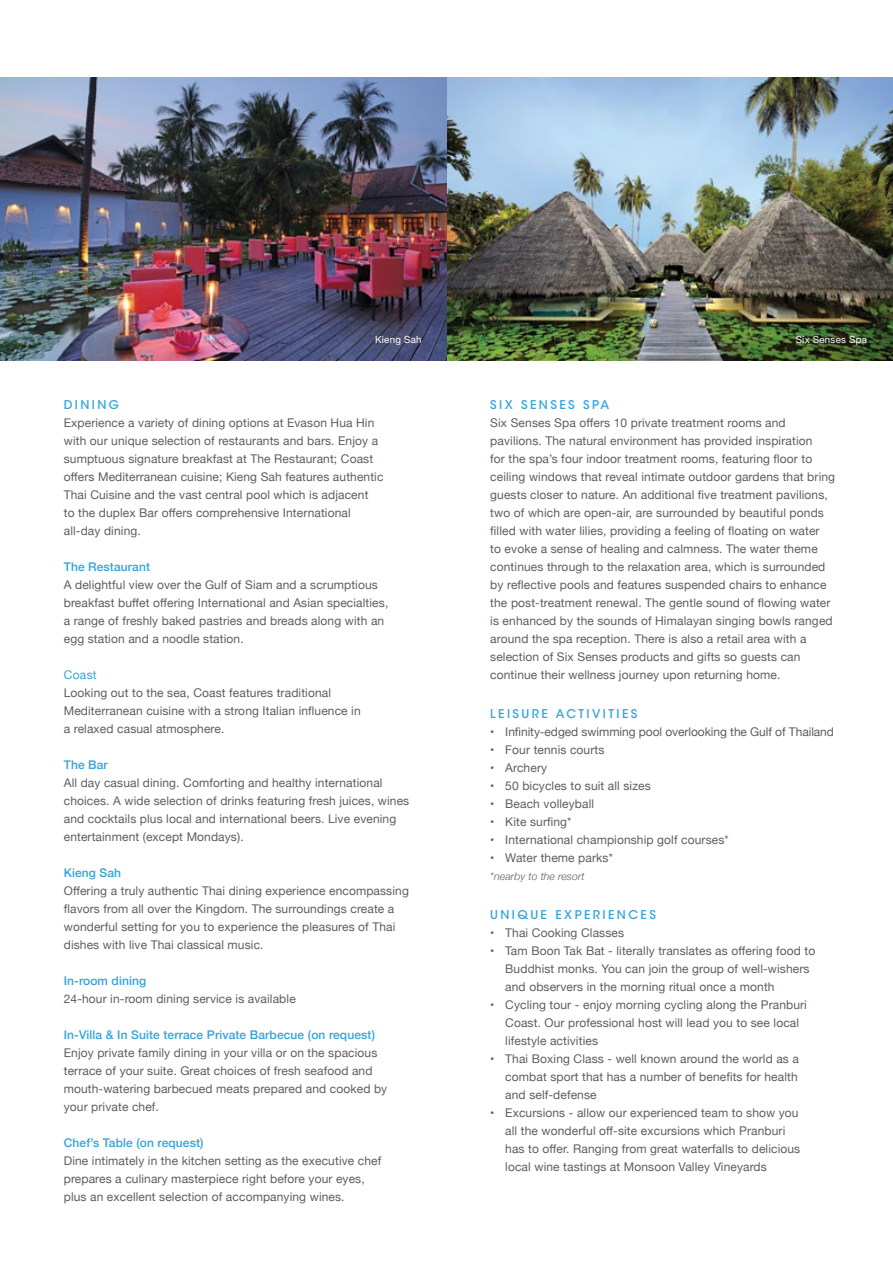
<style>
.page{position:relative;width:893px;height:1263px;background:#fff}
.page>*{position:absolute;margin:0;border:0;box-sizing:border-box;transform-origin:0 0}
.t1{font:12px/18px "Helvetica Neue";letter-spacing:.01em;color:#5c5e5e}
.t2{font:500 12px "Helvetica Neue";letter-spacing:.01em;color:#33a3dc}
.t3{font:500 12px "ITC Avant Garde Std";letter-spacing:.2em;color:#33a3dc}
.t4{font:12px "Helvetica Neue";letter-spacing:.025em;color:#33a3dc}
.t5{font:italic 300 10.5px "Helvetica Neue";letter-spacing:.01em;color:#5c5e5e}
.t6{font:9.75px "Helvetica Neue";letter-spacing:.025em;color:#fff}
</style>
<div class="page">
<img style="left:0;top:78px;width:893px;height:283px">
<img style="left:515px;top:246px;width:378px;height:115px">
<p class="t6" style="left:375px;top:332px;width:48px">Kieng Sah</p>
<p class="t6" style="left:796px;top:332px;width:73px">Six Senses Spa</p>
<p class="t3" style="left:64px;top:398px;width:57px">DINING</p>
<p class="t1" style="left:64px;top:415px;width:321px">Experience a variety of dining options at Evason Hua Hin with our unique selection of restaurants and bars. Enjoy a sumptuous signature breakfast at The Restaurant; Coast offers Mediterranean cuisine; Kieng Sah features authentic Thai Cuisine and the vast central pool which is adjacent<br>to the duplex Bar offers comprehensive International all-day dining.</p>
<p class="t2" style="left:64px;top:557px;width:88px">The Restaurant</p>
<p class="t1" style="left:64px;top:577px;width:326px">A delightful view over the Gulf of Siam and a scrumptious breakfast buffet offering International and Asian specialties, a range of freshly baked pastries and breads along with an egg station and a noodle station.</p>
<p class="t4" style="left:64px;top:666px;width:34px">Coast</p>
<p class="t1" style="left:64px;top:685px;width:298px">Looking out to the sea, Coast features traditional<br>Mediterranean cuisine with a strong Italian influence in a relaxed casual atmosphere.</p>
<p class="t2" style="left:64px;top:755px;width:46px">The Bar</p>
<p class="t1" style="left:64px;top:775px;width:347px">All day casual dining. Comforting and healthy international choices. A wide selection of drinks featuring fresh juices, wines and cocktails plus local and international beers. Live evening entertainment (except Mondays).</p>
<p class="t2" style="left:64px;top:863px;width:59px">Kieng Sah</p>
<p class="t1" style="left:64px;top:883px;width:347px">Offering a truly authentic Thai dining experience encompassing flavors from all over the Kingdom. The surroundings create a wonderful setting for you to experience the pleasures of Thai dishes with live Thai classical music.</p>
<p class="t2" style="left:64px;top:971px;width:84px">In-room dining</p>
<p class="t1" style="left:64px;top:991px;width:233px">24-hour in-room dining service is available</p>
<p class="t2" style="left:64px;top:1025px;width:313px">In-Villa &amp; In Suite terrace Private Barbecue (on request)</p>
<p class="t1" style="left:64px;top:1045px;width:325px">Enjoy private family dining in your villa or on the spacious terrace of your suite. Great choices of fresh seafood and mouth-watering barbecued meats prepared and cooked by your private chef.</p>
<p class="t2" style="left:64px;top:1133px;width:141px">Chef’s Table (on request)</p>
<p class="t1" style="left:64px;top:1153px;width:319px">Dine intimately in the kitchen setting as the executive chef prepares a culinary masterpiece right before your eyes, plus an excellent selection of accompanying wines.</p>
<p class="t3" style="left:490px;top:398px;width:50px">SI X SENSES</p>
<p class="t3" style="left:583px;top:398px;width:27px">SPA</p>
<p class="t1" style="left:490px;top:415px;width:346px">Six Senses Spa offers 10 private treatment rooms and pavilions. The natural environment has provided inspiration<br>for the spa’s four indoor treatment rooms, featuring floor to ceiling windows that reveal intimate outdoor gardens that bring guests closer to nature. An additional five treatment pavilions, two of which are open-air, are surrounded by beautiful ponds filled with water lilies, providing a feeling of floating on water<br>to evoke a sense of healing and calmness. The water theme continues through to the relaxation area, which is surrounded by reflective pools and features suspended chairs to enhance the post-treatment renewal. The gentle sound of flowing water is enhanced by the sounds of Himalayan singing bowls ranged around the spa reception. There is also a retail area with a selection of Six Senses products and gifts so guests can continue their wellness journey upon returning home.</p>
<p class="t3" style="left:490px;top:707px;width:149px">LEISURE ACTIVITIES</p>
<p class="t1" style="left:490px;top:724px;width:345px">• Infinity-edged swimming pool overlooking the Gulf of Thailand</p>
<p class="t1" style="left:490px;top:742px;width:116px">• Four tennis courts</p>
<p class="t1" style="left:490px;top:760px;width:58px">• Archery</p>
<p class="t1" style="left:490px;top:778px;width:162px">• 50 bicycles to suit all sizes</p>
<p class="t1" style="left:490px;top:796px;width:105px">• Beach volleyball</p>
<p class="t1" style="left:490px;top:814px;width:83px">• Kite surfing*</p>
<p class="t1" style="left:490px;top:832px;width:240px">• International championship golf courses*</p>
<p class="t1" style="left:490px;top:850px;width:124px">• Water theme parks*</p>
<p class="t5" style="left:490px;top:868px;width:96px">*nearby to the resort</p>
<p class="t3" style="left:490px;top:908px;width:167px">UNIQUE EXP ERIENCES</p>
<p class="t1" style="left:490px;top:925px;width:135px">• Thai Cooking Classes</p>
<p class="t1" style="left:505px;top:943px;width:312px;text-indent:-15px">• Tam Boon Tak Bat - literally translates as offering food to<br>Buddhist monks. You can join the group of well-wishers and observers in the morning ritual once a month</p>
<p class="t1" style="left:505px;top:997px;width:303px;text-indent:-15px">• Cycling tour - enjoy morning cycling along the Pranburi<br>Coast. Our professional host will lead you to see local lifestyle activities</p>
<p class="t1" style="left:505px;top:1051px;width:295px;text-align:justify;text-indent:-15px">• Thai Boxing Class - well known around the world as a combat sport that has a number of benefits for health and self-defense</p>
<p class="t1" style="left:505px;top:1105px;width:296px;text-indent:-15px">• Excursions - allow our experienced team to show you all the wonderful off-site excursions which Pranburi has to offer. Ranging from great waterfalls to delicious local wine tastings at Monsoon Valley Vineyards</p>
</div>
